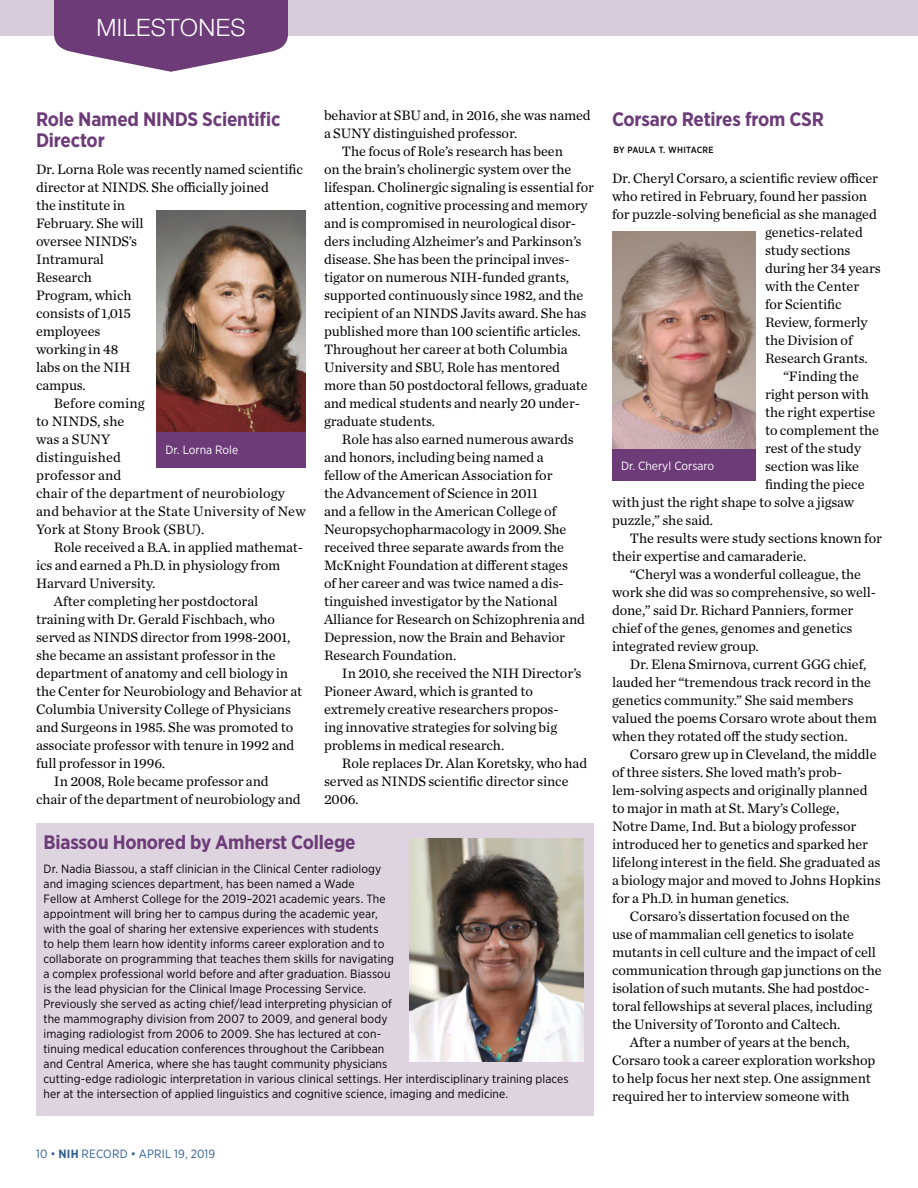
<style>
.page{position:relative;width:918px;height:1188px;background:#fff}
.page>*{position:absolute;margin:0;border:0;box-sizing:border-box;transform-origin:0 0}
.Page_jump{font:300 24px "Helvetica Neue LT Std";letter-spacing:.02em;color:#fff}
.Head__Milestones{font:700 19.5px/21px "Gotham Narrow";letter-spacing:-.01em;color:#6c3b78}
.Body_1{font:14.25px/18px "Chronicle Text G1";letter-spacing:-.005em;color:#000}
.Body_1_paragraph_1{font:14.25px/18px "Chronicle Text G1";letter-spacing:-.005em;color:#000}
.Body_2__Briefs_and_S{font:12px/15px "Gotham Narrow";letter-spacing:.01em;color:#000}
.Photo_caption_revers{font:12px "Gotham Narrow";color:#fff}
.Body_2__Briefs_and_S-2{font:12px "Gotham Narrow";letter-spacing:.015em;color:#316094}
.Byline{font:500 9px "Gotham Narrow";letter-spacing:.03em;color:#000}
.s1{font-weight:700}
</style>
<div class="page">
<div style="left:36px;top:824px;width:558px;height:292px;background:#ddd4df"></div>
<div style="left:0;top:0;width:918px;height:35px;background:#d7cdda"></div>
<img style="left:157px;top:211px;width:149px;height:221px">
<svg style="left:54px;top:0;width:234px;height:72px"></svg>
<div style="left:157px;top:432px;width:149px;height:35px;background:#6c3b78"></div>
<img style="left:410px;top:838px;width:174px;height:224px">
<img style="left:612px;top:231px;width:144px;height:218px">
<div style="left:612px;top:449px;width:144px;height:32px;background:#6c3b78"></div>
<p class="Page_jump" style="left:96px;top:13px;width:151px">MILESTONES</p>
<p class="Head__Milestones" style="left:36px;top:108px;width:246px">Role Named NINDS Scientific<br>Director</p>
<p class="Body_1_paragraph_1" style="left:36px;top:159px;width:269px">Dr. Lorna Role was recently named scientific director at NINDS. She officially joined<br>the institute in<br>February. She will<br>oversee NINDS’s<br>Intramural<br>Research<br>Program, which<br>consists of 1,015<br>employees<br>working in 48<br>labs on the NIH<br>campus.</p>
<p class="Body_1" style="left:36px;top:393px;width:271px;text-indent:18px">Before coming<br>to NINDS, she<br>was a SUNY<br>distinguished<br>professor and<br>chair of the department of neurobiology and behavior at the State University of New<br>York at Stony Brook (SBU).</p>
<p class="Body_1" style="left:36px;top:537px;width:269px;text-indent:18px">Role received a B.A. in applied mathemat&shy;ics and earned a Ph.D. in physiology from<br>Harvard University.</p>
<p class="Body_1" style="left:36px;top:591px;width:268px;text-indent:18px">After completing her postdoctoral training with Dr. Gerald Fischbach, who served as NINDS director from 1998-2001, she became an assistant professor in the department of anatomy and cell biology in the Center for Neurobiology and Behavior at Columbia University College of Physicians and Surgeons in 1985. She was promoted to associate professor with tenure in 1992 and full professor in 1996.</p>
<p class="Body_1" style="left:36px;top:771px;width:266px;text-indent:18px">In 2008, Role became professor and chair of the department of neurobiology and</p>
<p class="Photo_caption_revers" style="left:166px;top:443px;width:74px">Dr. Lorna Role</p>
<p class="Body_1" style="left:324px;top:105px;width:268px">behavior at SBU and, in 2016, she was named a SUNY distinguished professor.</p>
<p class="Body_1" style="left:324px;top:141px;width:271px;text-indent:18px">The focus of Role’s research has been<br>on the brain’s cholinergic system over the lifespan. Cholinergic signaling is essential for attention, cognitive processing and memory and is compromised in neurological disor&shy;ders including Alzheimer’s and Parkinson’s disease. She has been the principal inves&shy;tigator on numerous NIH-funded grants, supported continuously since 1982, and the recipient of an NINDS Javits award. She has published more than 100 scientific articles.<br>Throughout her career at both Columbia University and SBU, Role has mentored more than 50 postdoctoral fellows, graduate and medical students and nearly 20 under&shy;graduate students.</p>
<p class="Body_1" style="left:324px;top:429px;width:262px;text-indent:18px">Role has also earned numerous awards and honors, including being named a<br>fellow of the American Association for<br>the Advancement of Science in 2011<br>and a fellow in the American College of Neuropsychopharmacology in 2009. She received three separate awards from the McKnight Foundation at different stages<br>of her career and was twice named a dis&shy;tinguished investigator by the National Alliance for Research on Schizophrenia and Depression, now the Brain and Behavior Research Foundation.</p>
<p class="Body_1" style="left:324px;top:663px;width:259px;text-indent:18px">In 2010, she received the NIH Director’s Pioneer Award, which is granted to extremely creative researchers propos-<br>ing innovative strategies for solving big problems in medical research.</p>
<p class="Body_1" style="left:324px;top:753px;width:265px;text-indent:18px">Role replaces Dr. Alan Koretsky, who had served as NINDS scientific director since<br>2006.</p>
<p class="Head__Milestones" style="left:44px;top:831px;width:314px">Biassou Honored by Amherst College</p>
<p class="Body_2__Briefs_and_S" style="left:44px;top:861px;width:527px">Dr. Nadia Biassou, a staff clinician in the Clinical Center radiology<br>and imaging sciences department, has been named a Wade<br>Fellow at Amherst College for the 2019–2021 academic years. The<br>appointment will bring her to campus during the academic year,<br>with the goal of sharing her extensive experiences with students<br>to help them learn how identity informs career exploration and to<br>collaborate on programming that teaches them skills for navigating<br>a complex professional world before and after graduation. Biassou<br>is the lead physician for the Clinical Image Processing Service.<br>Previously she served as acting chief/lead interpreting physician of<br>the mammography division from 2007 to 2009, and general body<br>imaging radiologist from 2006 to 2009. She has lectured at con-<br>tinuing medical education conferences throughout the Caribbean<br>and Central America, where she has taught community physicians<br>cutting-edge radiologic interpretation in various clinical settings. Her interdisciplinary training places her at the intersection of applied linguistics and cognitive science, imaging and medicine.</p>
<p class="Head__Milestones" style="left:612px;top:108px;width:214px">Corsaro Retires from CSR</p>
<p class="Byline" style="left:614px;top:144px;width:102px">BY PAULA T. WHITACRE</p>
<p class="Body_1_paragraph_1" style="left:612px;top:168px;width:268px">Dr. Cheryl Corsaro, a scientific review officer</p>
<p class="Body_1_paragraph_1" style="left:612px;top:186px;width:257px">who retired in February, found her passion</p>
<p class="Body_1_paragraph_1" style="left:612px;top:204px;width:266px">for puzzle-solving beneficial as she managed</p>
<p class="Body_1_paragraph_1" style="left:765px;top:222px;width:99px">genetics-related</p>
<p class="Body_1_paragraph_1" style="left:765px;top:240px;width:87px">study sections</p>
<p class="Body_1_paragraph_1" style="left:765px;top:258px;width:117px">during her 34 years</p>
<p class="Body_1_paragraph_1" style="left:765px;top:276px;width:96px">with the Center</p>
<p class="Body_1_paragraph_1" style="left:765px;top:294px;width:78px">for Scientific</p>
<p class="Body_1_paragraph_1" style="left:765px;top:312px;width:104px">Review, formerly</p>
<p class="Body_1_paragraph_1" style="left:765px;top:330px;width:89px">the Division of</p>
<p class="Body_1_paragraph_1" style="left:765px;top:348px;width:104px">Research Grants.</p>
<p class="Body_1" style="left:783px;top:366px;width:78px">“Finding the</p>
<p class="Body_1" style="left:765px;top:384px;width:105px">right person with</p>
<p class="Body_1" style="left:765px;top:402px;width:112px">the right expertise</p>
<p class="Body_1" style="left:765px;top:420px;width:115px">to complement the</p>
<p class="Body_1" style="left:765px;top:438px;width:98px">rest of the study</p>
<p class="Body_1" style="left:765px;top:456px;width:95px">section was like</p>
<p class="Body_1" style="left:765px;top:474px;width:101px">finding the piece</p>
<p class="Body_1" style="left:612px;top:492px;width:244px">with just the right shape to solve a jigsaw</p>
<p class="Body_1" style="left:612px;top:510px;width:103px">puzzle,” she said.</p>
<p class="Body_1" style="left:612px;top:528px;width:271px;text-indent:18px">The results were study sections known for their expertise and camaraderie.</p>
<p class="Body_1" style="left:612px;top:564px;width:266px;text-indent:18px">“Cheryl was a wonderful colleague, the work she did was so comprehensive, so well&shy;done,” said Dr. Richard Panniers, former chief of the genes, genomes and genetics integrated review group.</p>
<p class="Body_1" style="left:612px;top:654px;width:266px;text-indent:18px">Dr. Elena Smirnova, current GGG chief, lauded her “tremendous track record in the genetics community.” She said members valued the poems Corsaro wrote about them when they rotated off the study section.</p>
<p class="Body_1" style="left:612px;top:744px;width:270px;text-indent:18px">Corsaro grew up in Cleveland, the middle of three sisters. She loved math’s prob&shy;lem-solving aspects and originally planned to major in math at St. Mary’s College,<br>Notre Dame, Ind. But a biology professor introduced her to genetics and sparked her lifelong interest in the field. She graduated as a biology major and moved to Johns Hopkins for a Ph.D. in human genetics.</p>
<p class="Body_1" style="left:612px;top:906px;width:271px;text-indent:18px">Corsaro’s dissertation focused on the<br>use of mammalian cell genetics to isolate mutants in cell culture and the impact of cell communication through gap junctions on the isolation of such mutants. She had postdoc&shy;toral fellowships at several places, including the University of Toronto and Caltech.</p>
<p class="Body_1" style="left:612px;top:1032px;width:265px;text-indent:18px">After a number of years at the bench, Corsaro took a career exploration workshop to help focus her next step. One assignment required her to interview someone with</p>
<p class="Photo_caption_revers" style="left:621px;top:458px;width:95px">Dr. Cheryl Corsaro</p>
<p class="Body_2__Briefs_and_S-2" style="left:36px;top:1146px;width:181px">10 • <span class="s1">NIH</span> RECORD • APRIL 19, 2019</p>
</div>
